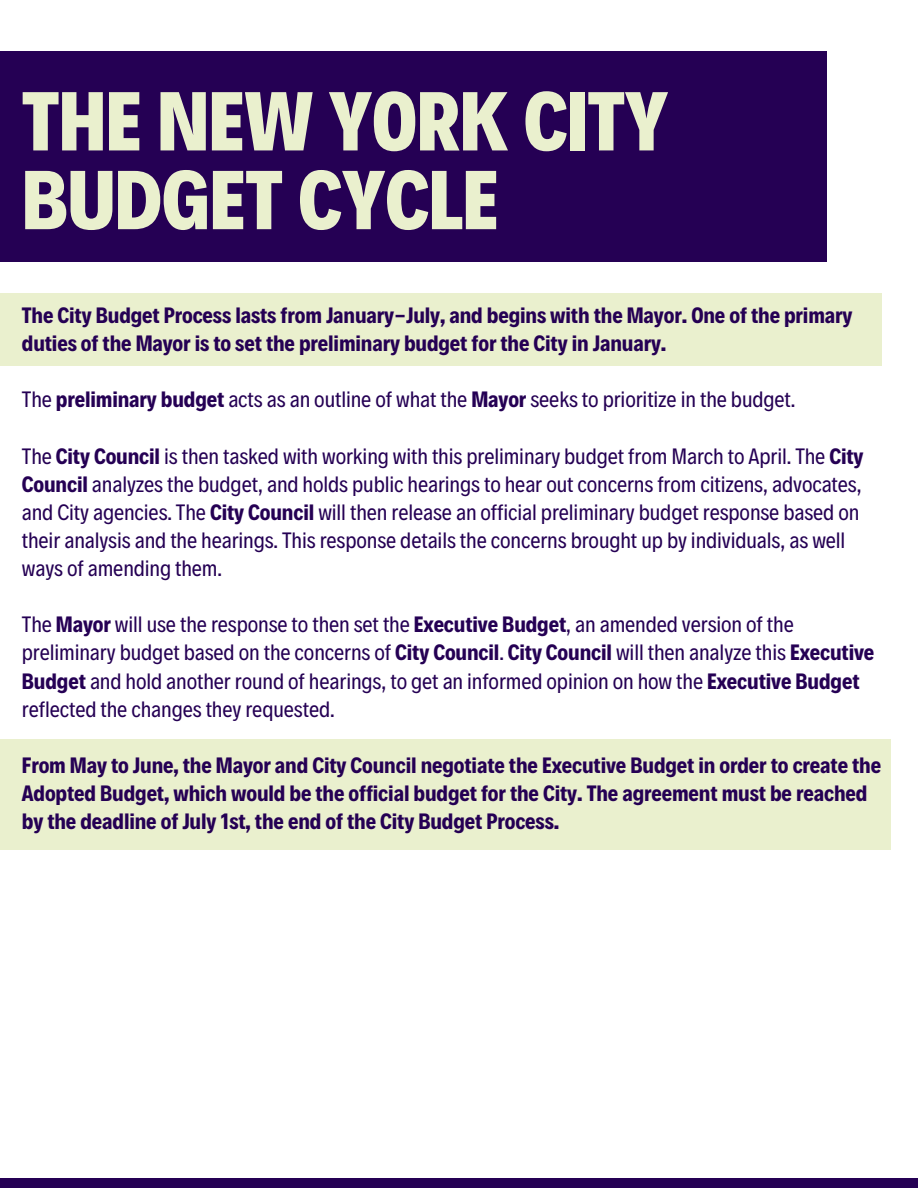
<style>
.page{position:relative;width:918px;height:1188px;background:#fff}
.page>*{position:absolute;margin:0;border:0;box-sizing:border-box;transform-origin:0 0}
.t1{font:800 84.45px "Decalotype";letter-spacing:-.005em;color:#eaf0ce}
.t2{font:22.5px/28.2px "Decalotype";letter-spacing:-.005em;color:#250054}
.t3{font:700 22.5px/28.2px "Decalotype";letter-spacing:-.005em;color:#250054}
.s1{font-weight:700}
</style>
<div class="page">
<div style="left:0;top:51px;width:826px;height:210px;background:#250054"></div>
<div style="left:0;top:294px;width:882px;height:72px;background:#eaf0ce"></div>
<div style="left:0;top:1178px;width:918px;height:10px;background:#250054"></div>
<div style="left:0;top:739px;width:891px;height:111px;background:#eaf0ce"></div>
<p class="t1" style="left:22px;top:65px;width:648px">THE NEW YORK CITY</p>
<p class="t1" style="left:22px;top:144px;width:478px">BUDGET CYCLE</p>
<p class="t3" style="left:22px;top:300px;width:832px">The City Budget Process lasts from January-July, and begins with the Mayor. One of the primary duties of the Mayor is to set the preliminary budget for the City in January.</p>
<p class="t2" style="left:22px;top:384px;width:775px">The <span class="s1">preliminary budget</span> acts as an outline of what the <span class="s1">Mayor</span> seeks to prioritize in the budget.</p>
<p class="t2" style="left:22px;top:440px;width:843px">The <span class="s1">City Council</span> is then tasked with working with this preliminary budget from March to April. The <span class="s1">City Council</span> analyzes the budget, and holds public hearings to hear out concerns from citizens, advocates, and City agencies. The <span class="s1">City Council</span> will then release an official preliminary budget response based on their analysis and the hearings. This response details the concerns brought up by individuals, as well ways of amending them.</p>
<p class="t2" style="left:22px;top:609px;width:854px">The <span class="s1">Mayor</span> will use the response to then set the <span class="s1">Executive Budget</span>, an amended version of the preliminary budget based on the concerns of <span class="s1">City Council</span>. <span class="s1">City Council</span> will then analyze this <span class="s1">Executive Budget</span> and hold another round of hearings, to get an informed opinion on how the <span class="s1">Executive Budget </span>reflected the changes they requested.</p>
<p class="t3" style="left:22px;top:750px;width:861px">From May to June, the Mayor and City Council negotiate the Executive Budget in order to create the<br>Adopted Budget, which would be the official budget for the City. The agreement must be reached by the deadline of July 1st, the end of the City Budget Process.</p>
</div>
